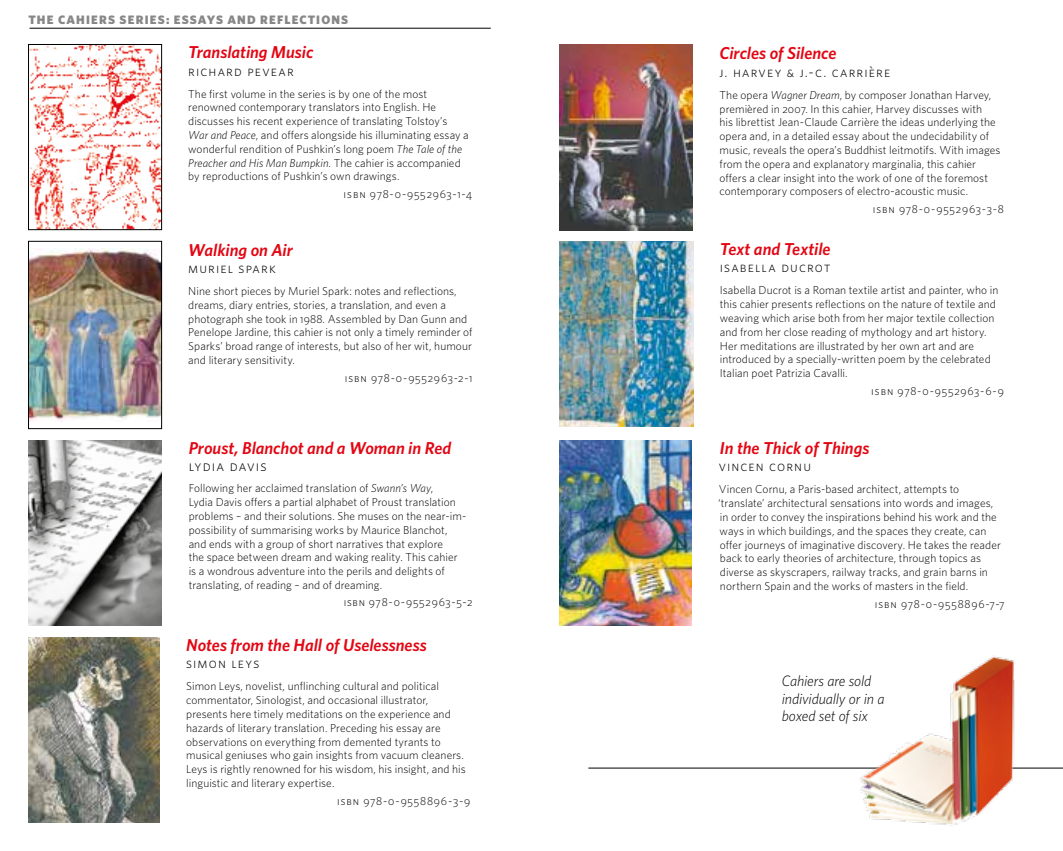
<style>
.page{position:relative;width:1063px;height:851px;background:#fff}
.page>*{position:absolute;margin:0;border:0;box-sizing:border-box;transform-origin:0 0}
.t1{font:italic 600 17.25px "Whitney";color:#e30613}
.t2{font:italic 300 15px/17.5px "Whitney";letter-spacing:-.01em;color:#000}
.t3{font:300 15px "Whitney";letter-spacing:.075em;color:#000}
.t4{font:300 14.38px "Whitney";letter-spacing:.08em;color:#000}
.t5{font:900 12.25px "Whitney";letter-spacing:.095em;color:#878787}
.t6{font:300 11.5px/13.8px "Whitney";letter-spacing:.005em;color:#000}
.t7{font:300 11.5px "Whitney";letter-spacing:.07em;color:#000}
.t8{font:300 11.5px "Whitney";letter-spacing:.075em;color:#000}
.t9{font:300 11.5px "Whitney";letter-spacing:.065em;color:#000}
.s1{font-style:italic}
</style>
<div class="page">
<img style="left:560px;top:440px;width:131px;height:185px">
<img style="left:30px;top:248px;width:130px;height:173px">
<div style="left:28px;top:241px;width:134px;height:188px;border:1px solid #000"></div>
<img style="left:560px;top:44px;width:133px;height:187px">
<img style="left:28px;top:637px;width:132px;height:185px">
<img style="left:30px;top:46px;width:130px;height:182px">
<div style="left:28px;top:44px;width:134px;height:186px;border:1px solid #000"></div>
<img style="left:560px;top:241px;width:133px;height:185px">
<hr style="left:30px;top:28px;width:461px;height:1px;background:#000">
<hr style="left:588px;top:767px;width:475px;height:1px;background:#000">
<img style="left:832px;top:655px;width:205px;height:171px">
<img style="left:28px;top:440px;width:134px;height:185px">
<p class="t5" style="left:28px;top:12px;width:321px">THE CAHIERS SERIES: ESSAYS AND REFLECTIONS</p>
<h1 class="t1" style="left:188px;top:41px;width:127px">Translating Music</h1>
<p class="t4" style="left:188px;top:61px;width:107px">Richard Pevear</p>
<p class="t6" style="left:188px;top:86px;width:282px">The first volume in the series is by one of the most renowned contemporary translators into English. He discusses his recent experience of translating Tolstoy’s <span class="s1">War and Peace</span>, and offers alongside his illuminating essay a wonderful rendition of Pushkin’s long poem <span class="s1">The Tale of the Preacher and His Man Bumpkin</span>. The cahier is accompanied by reproductions of Pushkin’s own drawings.</p>
<p class="t7" style="left:344px;top:187px;width:130px">isbn 978-0-9552963-1-4</p>
<h1 class="t1" style="left:188px;top:238px;width:106px">Walking on Air</h1>
<p class="t4" style="left:188px;top:258px;width:89px">Muriel Spark</p>
<p class="t6" style="left:188px;top:284px;width:286px">Nine short pieces by Muriel Spark: notes and reflections, dreams, diary entries, stories, a translation, and even a photograph she took in 1988. Assembled by Dan Gunn and Penelope Jardine, this cahier is not only a timely reminder of Sparks’ broad range of interests, but also of her wit, humour and literary sensitivity.</p>
<p class="t7" style="left:345px;top:370px;width:129px">isbn 978-0-9552963-2-1</p>
<h1 class="t1" style="left:189px;top:436px;width:264px">Proust, Blanchot and a Woman in Red</h1>
<h2 class="t3" style="left:189px;top:456px;width:79px">Lydia Davis</h2>
<p class="t6" style="left:189px;top:481px;width:279px">Following her acclaimed translation of <span class="s1">Swann’s Way</span>,<br>Lydia Davis offers a partial alphabet of Proust translation problems – and their solutions. She muses on the near-im&shy;possibility of summarising works by Maurice Blanchot, and ends with a group of short narratives that explore<br>the space between dream and waking reality. This cahier is a wondrous adventure into the perils and delights of translating, of reading – and of dreaming.</p>
<p class="t9" style="left:344px;top:594px;width:130px">isbn 978-0-9552963-5-2</p>
<h1 class="t1" style="left:186px;top:633px;width:242px">Notes from the Hall of Uselessness</h1>
<p class="t4" style="left:186px;top:653px;width:75px">Simon Leys</p>
<p class="t6" style="left:186px;top:679px;width:281px">Simon Leys, novelist, unflinching cultural and political commentator, Sinologist, and occasional illustrator, presents here timely meditations on the experience and hazards of literary translation. Preceding his essay are observations on everything from demented tyrants to musical geniuses who gain insights from vacuum cleaners.<br>Leys is rightly renowned for his wisdom, his insight, and his linguistic and literary expertise.</p>
<p class="t8" style="left:337px;top:793px;width:135px">isbn 978-0-9558896-3-9</p>
<h1 class="t1" style="left:720px;top:42px;width:118px">Circles of Silence</h1>
<p class="t4" style="left:720px;top:62px;width:172px">J. Harvey &amp; J.-C. Carrière</p>
<p class="t6" style="left:720px;top:88px;width:282px">The opera <span class="s1">Wagner Dream</span>, by composer Jonathan Harvey, premièred in 2007. In this cahier, Harvey discusses with<br>his librettist Jean-Claude Carrière the ideas underlying the opera and, in a detailed essay about the undecidability of music, reveals the opera’s Buddhist leitmotifs. With images from the opera and explanatory marginalia, this cahier offers a clear insight into the work of one of the foremost contemporary composers of electro-acoustic music.</p>
<p class="t7" style="left:873px;top:202px;width:133px">isbn 978-0-9552963-3-8</p>
<h1 class="t1" style="left:720px;top:237px;width:112px">Text and Textile</h1>
<p class="t4" style="left:720px;top:258px;width:112px">Isabella Ducrot</p>
<p class="t6" style="left:720px;top:283px;width:280px">Isabella Ducrot is a Roman textile artist and painter, who in this cahier presents reflections on the nature of textile and weaving which arise both from her major textile collection and from her close reading of mythology and art history.<br>Her meditations are illustrated by her own art and are introduced by a specially-written poem by the celebrated Italian poet Patrizia Cavalli.</p>
<p class="t7" style="left:871px;top:383px;width:134px">isbn 978-0-9552963-6-9</p>
<h1 class="t1" style="left:720px;top:436px;width:151px">In the Thick of Things</h1>
<p class="t4" style="left:719px;top:457px;width:94px">Vincen Cornu</p>
<p class="t6" style="left:718px;top:482px;width:284px">Vincen Cornu, a Paris-based architect, attempts to ‘translate’ architectural sensations into words and images, in order to convey the inspirations behind his work and the ways in which buildings, and the spaces they create, can offer journeys of imaginative discovery. He takes the reader back to early theories of architecture, through topics as diverse as skyscrapers, railway tracks, and grain barns in northern Spain and the works of masters in the field.</p>
<p class="t8" style="left:875px;top:596px;width:131px">isbn 978-0-9558896-7-7</p>
<h2 class="t2" style="left:782px;top:671px;width:104px">Cahiers are sold individually or in a boxed set of six</h2>
</div>
